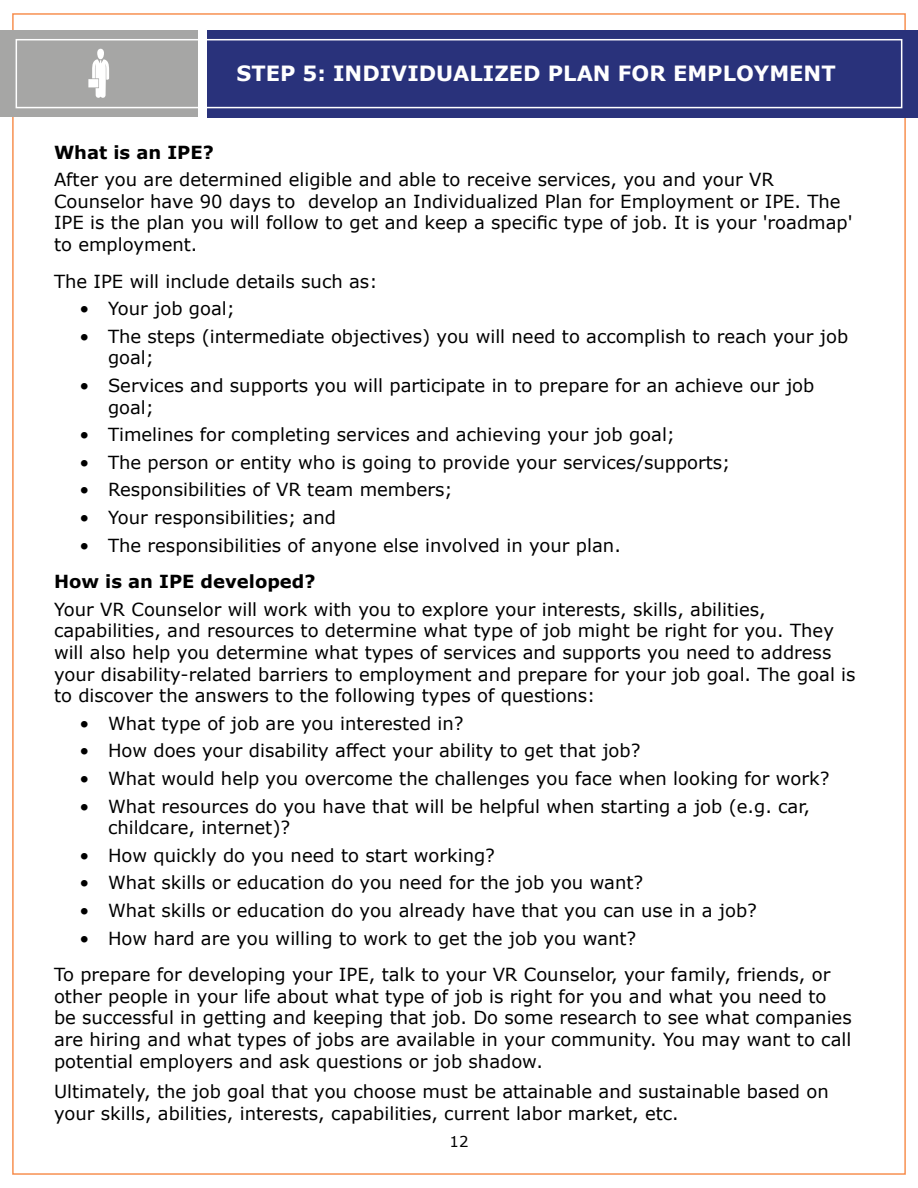
<style>
.page{position:relative;width:918px;height:1188px;background:#fff}
.page>*{position:absolute;margin:0;border:0;box-sizing:border-box;transform-origin:0 0}
.t1{font:700 21px "Verdana";color:#fff}
.t2{font:18px/21.6px "Verdana";color:#000}
.t3{font:700 18px "Verdana";color:#000}
.t4{font:15px "Verdana";color:#000}
</style>
<div class="page">
<div style="left:0;top:30px;width:198px;height:87px;background:#a6a6a5"></div>
<div style="left:207px;top:30px;width:711px;height:87px;background:#29327b"></div>
<div style="left:16px;top:39px;width:886px;height:69px;border:2px solid #fff"></div>
<svg style="left:88px;top:49px;width:21px;height:49px"></svg>
<p class="t1" style="left:236px;top:59px;width:601px">STEP 5: INDIVIDUALIZED PLAN FOR EMPLOYMENT</p>
<p class="t3" style="left:54px;top:139px;width:161px">What is an IPE?</p>
<p class="t2" style="left:54px;top:169px;width:800px">After you are determined eligible and able to receive services, you and your VR Counselor have 90 days to develop an Individualized Plan for Employment or IPE. The IPE is the plan you will follow to get and keep a specific type of job. It is your 'roadmap' to employment.</p>
<p class="t2" style="left:54px;top:270px;width:325px">The IPE will include details such as:</p>
<p class="t2" style="left:80px;top:298px;width:157px">• Your job goal;</p>
<p class="t2" style="left:108px;top:325px;width:742px;text-indent:-28px">• The steps (intermediate objectives) you will need to accomplish to reach your job goal;</p>
<p class="t2" style="left:108px;top:375px;width:708px;text-indent:-28px">• Services and supports you will participate in to prepare for an achieve our job goal;</p>
<p class="t2" style="left:80px;top:424px;width:597px">• Timelines for completing services and achieving your job goal;</p>
<p class="t2" style="left:80px;top:451px;width:652px">• The person or entity who is going to provide your services/supports;</p>
<p class="t2" style="left:80px;top:479px;width:375px">• Responsibilities of VR team members;</p>
<p class="t2" style="left:80px;top:507px;width:258px">• Your responsibilities; and</p>
<p class="t2" style="left:80px;top:534px;width:543px">• The responsibilities of anyone else involved in your plan.</p>
<p class="t3" style="left:54px;top:569px;width:263px">How is an IPE developed?</p>
<p class="t2" style="left:54px;top:598px;width:803px">Your VR Counselor will work with you to explore your interests, skills, abilities, capabilities, and resources to determine what type of job might be right for you. They will also help you determine what types of services and supports you need to address your disability-related barriers to employment and prepare for your job goal. The goal is to discover the answers to the following types of questions:</p>
<p class="t2" style="left:80px;top:712px;width:386px">• What type of job are you interested in?</p>
<p class="t2" style="left:80px;top:740px;width:562px">• How does your disability affect your ability to get that job?</p>
<p class="t2" style="left:80px;top:768px;width:752px">• What would help you overcome the challenges you face when looking for work?</p>
<p class="t2" style="left:108px;top:795px;width:704px;text-indent:-28px">• What resources do you have that will be helpful when starting a job (e.g. car, childcare, internet)?</p>
<p class="t2" style="left:80px;top:844px;width:417px">• How quickly do you need to start working?</p>
<p class="t2" style="left:80px;top:872px;width:565px">• What skills or education do you need for the job you want?</p>
<p class="t2" style="left:80px;top:899px;width:679px">• What skills or education do you already have that you can use in a job?</p>
<p class="t2" style="left:54px;top:920px;width:778px;line-height:36.6px;text-indent:26px">• How hard are you willing to work to get the job you want?<br>To prepare for developing your IPE, talk to your VR Counselor, your family, friends, or</p>
<p class="t2" style="left:54px;top:985px;width:799px">other people in your life about what type of job is right for you and what you need to be successful in getting and keeping that job. Do some research to see what companies are hiring and what types of jobs are available in your community. You may want to call potential employers and ask questions or job shadow.</p>
<p class="t2" style="left:54px;top:1081px;width:776px">Ultimately, the job goal that you choose must be attainable and sustainable based on your skills, abilities, interests, capabilities, current labor market, etc.</p>
<p class="t4" style="left:449px;top:1131px;width:21px">12</p>
</div>
